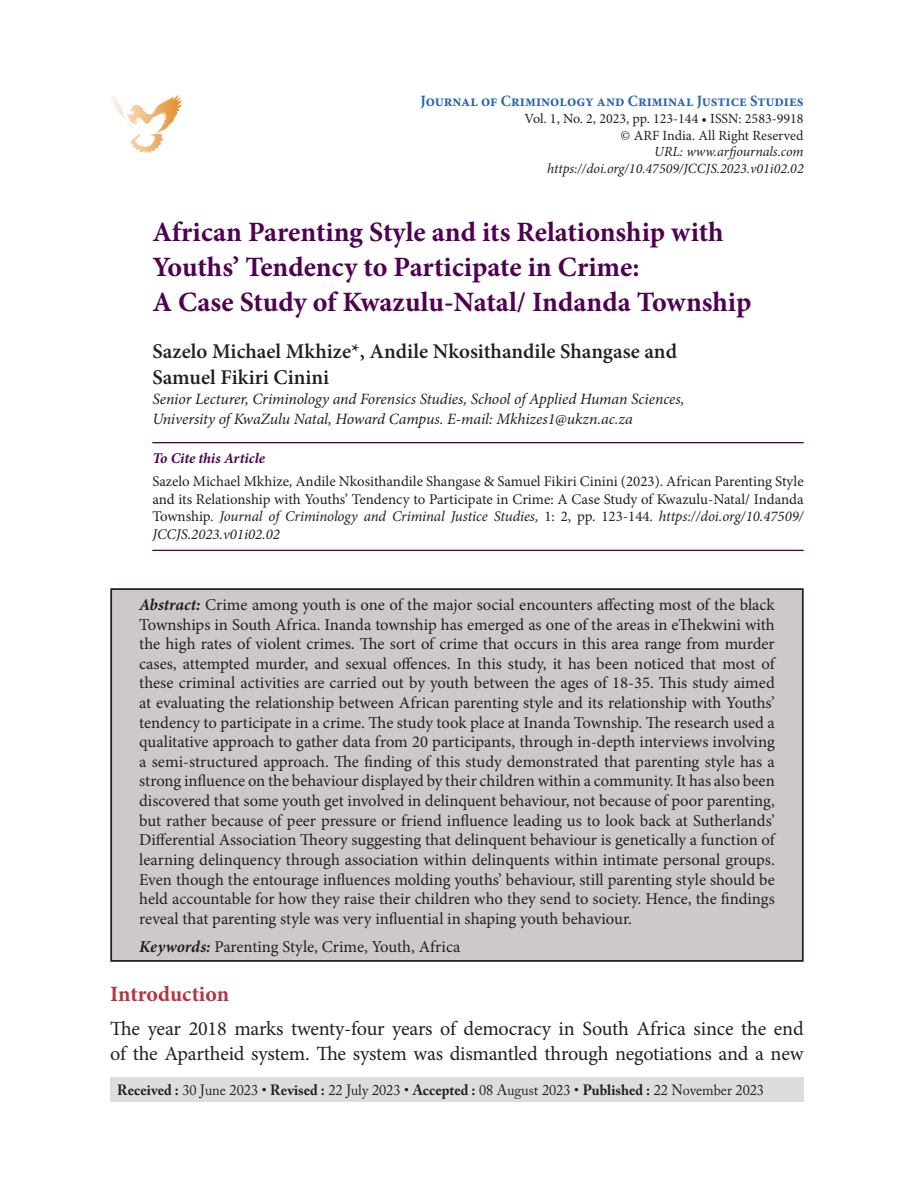
<style>
.page{position:relative;width:914px;height:1197px;background:#fff}
.page>*{position:absolute;margin:0;border:0;box-sizing:border-box;transform-origin:0 0}
.Head{font:700 28px/35px "Minion Pro";letter-spacing:-.005em;color:#500050}
.sub_head_1{font:700 21.88px "Minion Pro";color:#b33540}
.author{font:600 21px/26.2px "Minion Pro";color:#231f20}
.Body_left{font:20.12px/25.2px "Minion Pro";letter-spacing:-.01em;color:#231f20}
.abstract{font:16.62px/19.6px "Minion Pro";color:#231f20;text-align:justify}
.author_ref{font:italic 15.75px/19.6px "Minion Pro";letter-spacing:-.01em;color:#231f20}
.t1{font:700 15.75px "Minion Pro";color:#2865b1;scale:.95 1}
.t2{font:14.88px/17.8px "Minion Pro";color:#231f20;text-align:justify}
.t3{font:14.88px "Adobe Caslon Pro";color:#231f20;scale:.96 1}
.t4{font:italic 700 14.88px "Minion Pro";letter-spacing:-.005em;color:#500050}
.t5{font:italic 14px "Minion Pro";color:#231f20}
.t6{font:14px "Minion Pro";color:#231f20}
.s1{font-style:italic}
.s2{font-weight:700;font-style:italic}
.s3{font-weight:700}
</style>
<div class="page">
<img style="left:110px;top:95px;width:72px;height:58px">
<hr style="left:152px;top:442px;width:651px;height:1px;background:#500050">
<hr style="left:152px;top:550px;width:651px;height:1px;background:#500050">
<div style="left:111px;top:589px;width:691px;height:372px;background:#cdc9c8"></div>
<hr style="left:110px;top:588px;width:693px;height:2px;background:#231f20">
<hr style="left:110px;top:590px;width:2px;height:370px;background:#231f20">
<hr style="left:802px;top:590px;width:1px;height:370px;background:#231f20">
<hr style="left:110px;top:960px;width:693px;height:2px;background:#231f20">
<div style="left:110px;top:1077px;width:693px;height:25px;background:#dcdddf"></div>
<p class="t1" style="left:420px;top:90px;width:405px">Journal of Criminology and Criminal Justice Studies</p>
<p class="t6" style="left:524px;top:109px;width:280px">Vol. 1, No. 2, 2023, pp. 123-144 • ISSN: 2583-9918</p>
<p class="t6" style="left:620px;top:126px;width:184px">© ARF India. All Right Reserved</p>
<p class="t5" style="left:654px;top:142px;width:151px">URL: www.arfjournals.com</p>
<p class="t5" style="left:547px;top:159px;width:258px">https://doi.org/10.47509/JCCJS.2023.v01i02.02</p>
<p class="Head" style="left:152px;top:214px;width:600px">African Parenting Style and its Relationship with<br>Youths’ Tendency to Participate in Crime:<br>A Case Study of Kwazulu-Natal/ Indanda Township</p>
<p class="author" style="left:152px;top:338px;width:526px">Sazelo Michael Mkhize*, Andile Nkosithandile Shangase and<br>Samuel Fikiri Cinini</p>
<p class="author_ref" style="left:152px;top:389px;width:533px">Senior Lecturer, Criminology and Forensics Studies, School of Applied Human Sciences,<br>University of KwaZulu Natal, Howard Campus. E-mail: Mkhizes1@ukzn.ac.za</p>
<p class="t4" style="left:152px;top:447px;width:114px">To Cite this Article</p>
<p class="t2" style="left:152px;top:472px;width:653px">Sazelo Michael Mkhize, Andile Nkosithandile Shangase &amp; Samuel Fikiri Cinini (2023). African Parenting Style and its Relationship with Youths’ Tendency to Participate in Crime: A Case Study of Kwazulu-Natal/ Indanda Township. <span class="s1">Journal of Criminology and Criminal Justice Studies,</span> 1: 2, pp. 123-144. <span class="s1">https://doi.org/10.47509/ JCCJS.2023.v01i02.02</span></p>
<p class="abstract" style="left:139px;top:595px;width:637px"><span class="s2">Abstract:</span> Crime among youth is one of the major social encounters affecting most of the black Townships in South Africa. Inanda township has emerged as one of the areas in eThekwini with the high rates of violent crimes. The sort of crime that occurs in this area range from murder cases, attempted murder, and sexual offences. In this study, it has been noticed that most of these criminal activities are carried out by youth between the ages of 18-35. This study aimed at evaluating the relationship between African parenting style and its relationship with Youths’ tendency to participate in a crime. The study took place at Inanda Township. The research used a qualitative approach to gather data from 20 participants, through in-depth interviews involving a semi-structured approach. The finding of this study demonstrated that parenting style has a strong influence on the behaviour displayed by their children within a community. It has also been discovered that some youth get involved in delinquent behaviour, not because of poor parenting, but rather because of peer pressure or friend influence leading us to look back at Sutherlands’ Differential Association Theory suggesting that delinquent behaviour is genetically a function of learning delinquency through association within delinquents within intimate personal groups.<br>Even though the entourage influences molding youths’ behaviour, still parenting style should be held accountable for how they raise their children who they send to society. Hence, the findings reveal that parenting style was very influential in shaping youth behaviour.</p>
<p class="abstract" style="left:139px;top:937px;width:323px"><span class="s2">Keywords:</span> Parenting Style, Crime, Youth, Africa</p>
<p class="sub_head_1" style="left:110px;top:979px;width:120px">Introduction</p>
<p class="Body_left" style="left:110px;top:1016px;width:694px">The year 2018 marks twenty-four years of democracy in South Africa since the end of the Apartheid system. The system was dismantled through negotiations and a new</p>
<p class="t3" style="left:117px;top:1081px;width:675px"><span class="s3">Received :</span> 30 June 2023 • <span class="s3">Revised :</span> 22 July 2023 • <span class="s3">Accepted :</span> 08 August 2023 • <span class="s3">Published :</span> 22 November 2023</p>
</div>
